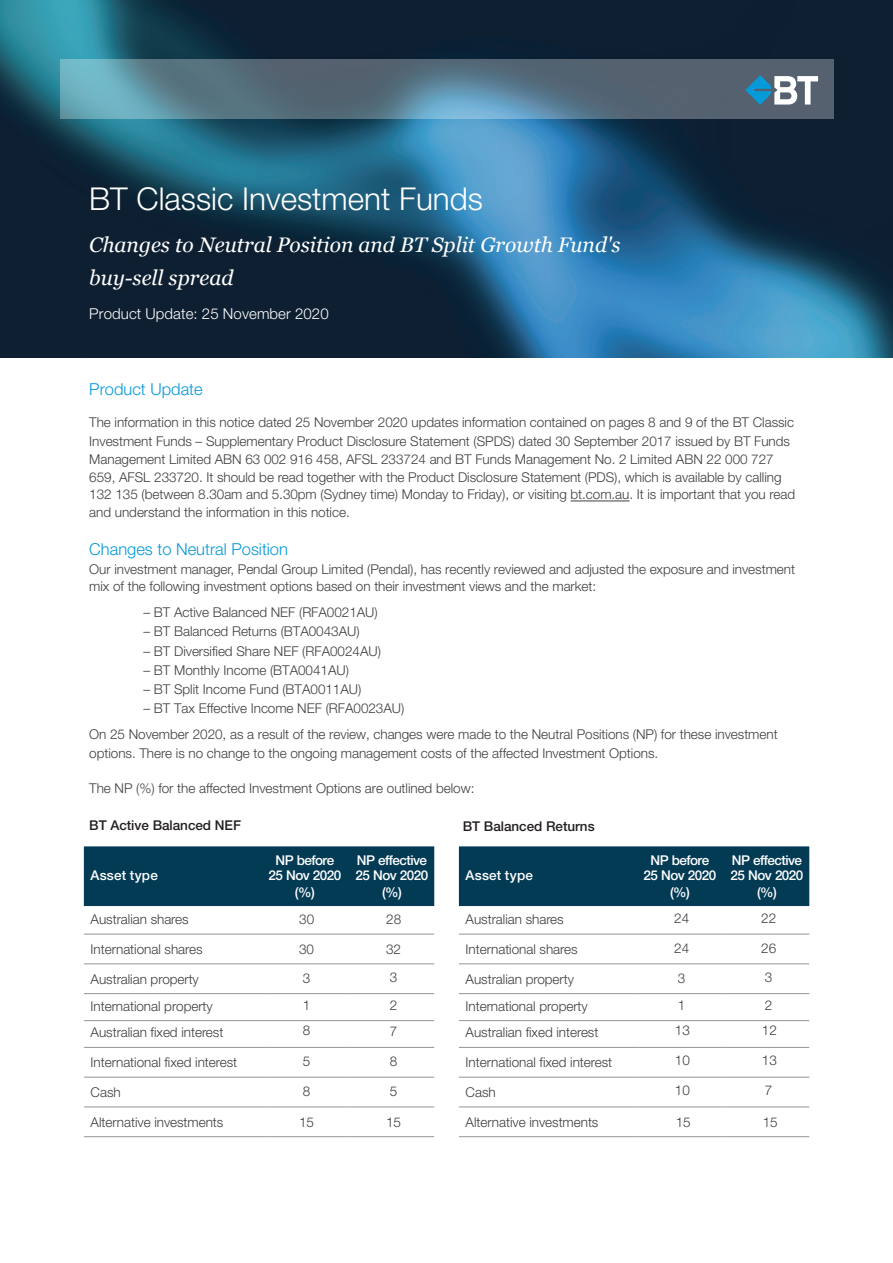
<style>
.page{position:relative;width:893px;height:1263px;background:#fff}
.page>*{position:absolute;margin:0;border:0;box-sizing:border-box;transform-origin:0 0}
.t1{font:300 31.5px "Helvetica Neue LT Std";color:#fff}
.t2{font:italic 21px/33.3px "Georgia";color:#fff}
.t3{font:300 16.5px "Helvetica Neue LT Std";color:#069ad9}
.t4{font:300 15px "Helvetica Neue LT Std";letter-spacing:.005em;color:#fff}
.t5{font:300 13.5px/18px "Helvetica Neue LT Std";letter-spacing:-.005em;color:#3e3e3f}
.t6{font:500 13.5px/15.3px "Helvetica Neue LT Std";letter-spacing:-.04em;color:#fff;text-align:center}
.t7{font:500 13.5px "Helvetica Neue LT Std";letter-spacing:-.005em;color:#231f20}
.t8{font:500 13.5px "Helvetica Neue LT Std";letter-spacing:.01em;color:#fff}
.s1{font-style:inherit}
</style>
<div class="page">
<img style="left:0;top:0;width:893px;height:357px">
<svg style="left:60px;top:60px;width:773px;height:59px;background:#597687"></svg>
<svg style="left:745px;top:75px;width:73px;height:30px"></svg>
<hr style="left:571px;top:501px;width:58px;height:1px;background:#3e3e3f">
<div style="left:84px;top:846px;width:350px;height:60px;background:#033b55"></div>
<hr style="left:84px;top:934px;width:180px;height:1px;background:#939598">
<hr style="left:84px;top:963px;width:180px;height:1px;background:#939598">
<hr style="left:84px;top:993px;width:180px;height:1px;background:#939598">
<hr style="left:84px;top:1047px;width:180px;height:1px;background:#939598">
<hr style="left:84px;top:1077px;width:180px;height:1px;background:#939598">
<hr style="left:84px;top:1107px;width:180px;height:1px;background:#939598">
<hr style="left:84px;top:1136px;width:180px;height:1px;background:#939598">
<hr style="left:264px;top:934px;width:85px;height:1px;background:#939598">
<hr style="left:349px;top:934px;width:85px;height:1px;background:#939598">
<hr style="left:264px;top:963px;width:85px;height:1px;background:#939598">
<hr style="left:349px;top:963px;width:85px;height:1px;background:#939598">
<hr style="left:264px;top:993px;width:85px;height:1px;background:#939598">
<hr style="left:349px;top:993px;width:85px;height:1px;background:#939598">
<hr style="left:264px;top:1047px;width:85px;height:1px;background:#939598">
<hr style="left:349px;top:1047px;width:85px;height:1px;background:#939598">
<hr style="left:264px;top:1077px;width:85px;height:1px;background:#939598">
<hr style="left:349px;top:1077px;width:85px;height:1px;background:#939598">
<hr style="left:264px;top:1107px;width:85px;height:1px;background:#939598">
<hr style="left:349px;top:1107px;width:85px;height:1px;background:#939598">
<hr style="left:264px;top:1136px;width:85px;height:1px;background:#939598">
<hr style="left:349px;top:1136px;width:85px;height:1px;background:#939598">
<hr style="left:84px;top:1020px;width:180px;height:1px;background:#939598">
<hr style="left:264px;top:1020px;width:85px;height:1px;background:#939598">
<hr style="left:349px;top:1020px;width:85px;height:1px;background:#939598">
<div style="left:459px;top:846px;width:350px;height:60px;background:#033b55"></div>
<hr style="left:459px;top:934px;width:180px;height:1px;background:#939598">
<hr style="left:459px;top:963px;width:180px;height:1px;background:#939598">
<hr style="left:459px;top:993px;width:180px;height:1px;background:#939598">
<hr style="left:459px;top:1047px;width:180px;height:1px;background:#939598">
<hr style="left:459px;top:1077px;width:180px;height:1px;background:#939598">
<hr style="left:459px;top:1107px;width:180px;height:1px;background:#939598">
<hr style="left:459px;top:1136px;width:180px;height:1px;background:#939598">
<hr style="left:639px;top:934px;width:85px;height:1px;background:#939598">
<hr style="left:724px;top:934px;width:85px;height:1px;background:#939598">
<hr style="left:639px;top:963px;width:85px;height:1px;background:#939598">
<hr style="left:724px;top:963px;width:85px;height:1px;background:#939598">
<hr style="left:639px;top:993px;width:85px;height:1px;background:#939598">
<hr style="left:724px;top:993px;width:85px;height:1px;background:#939598">
<hr style="left:639px;top:1047px;width:85px;height:1px;background:#939598">
<hr style="left:724px;top:1047px;width:85px;height:1px;background:#939598">
<hr style="left:639px;top:1077px;width:85px;height:1px;background:#939598">
<hr style="left:724px;top:1077px;width:85px;height:1px;background:#939598">
<hr style="left:639px;top:1107px;width:85px;height:1px;background:#939598">
<hr style="left:724px;top:1107px;width:85px;height:1px;background:#939598">
<hr style="left:639px;top:1136px;width:85px;height:1px;background:#939598">
<hr style="left:724px;top:1136px;width:85px;height:1px;background:#939598">
<hr style="left:459px;top:1020px;width:180px;height:1px;background:#939598">
<hr style="left:639px;top:1020px;width:85px;height:1px;background:#939598">
<hr style="left:724px;top:1020px;width:85px;height:1px;background:#939598">
<h1 class="t1" style="left:89px;top:180px;width:395px">BT Classic Investment Funds</h1>
<h2 class="t2" style="left:89px;top:228px;width:533px"><span class="s1">Changes to</span> Neutral Position and BT Split Growth Fund's buy-sell spread</h2>
<p class="t4" style="left:89px;top:305px;width:241px">Product Update: 25 November 2020</p>
<p class="t3" style="left:89px;top:379px;width:115px">Product Update</p>
<p class="t5" style="left:89px;top:413px;width:707px">The information in this notice dated 25 November 2020 updates information contained on pages 8 and 9 of the BT Classic Investment Funds – Supplementary Product Disclosure Statement (SPDS) dated 30 September 2017 issued by BT Funds Management Limited ABN 63 002 916 458, AFSL 233724 and BT Funds Management No. 2 Limited ABN 22 000 727<br>659, AFSL 233720. It should be read together with the Product Disclosure Statement (PDS), which is available by calling 132 135 (between 8.30am and 5.30pm (Sydney time) Monday to Friday), or visiting bt.com.au. It is important that you read and understand the information in this notice.</p>
<p class="t3" style="left:89px;top:538px;width:200px">Changes to Neutral Position</p>
<p class="t5" style="left:89px;top:560px;width:707px;line-height:17px">Our investment manager, Pendal Group Limited (Pendal), has recently reviewed and adjusted the exposure and investment mix of the following investment options based on their investment views and the market:</p>
<p class="t5" style="left:144px;top:603px;width:236px">– BT Active Balanced NEF (RFA0021AU)</p>
<p class="t5" style="left:144px;top:622px;width:218px">– BT Balanced Returns (BTA0043AU)</p>
<p class="t5" style="left:144px;top:641px;width:239px">– BT Diversified Share NEF (RFA0024AU)</p>
<p class="t5" style="left:144px;top:661px;width:207px">– BT Monthly Income (BTA0041AU)</p>
<p class="t5" style="left:144px;top:680px;width:219px">– BT Split Income Fund (BTA0011AU)</p>
<p class="t5" style="left:89px;top:695px;width:690px;line-height:26.1px;text-indent:54px">– BT Tax Effective Income NEF (RFA0023AU)<br>On 25 November 2020, as a result of the review, changes were made to the Neutral Positions (NP) for these investment</p>
<p class="t5" style="left:89px;top:744px;width:570px">options. There is no change to the ongoing management costs of the affected Investment Options.</p>
<p class="t5" style="left:89px;top:779px;width:387px">The NP (%) for the affected Investment Options are outlined below:</p>
<p class="t7" style="left:89px;top:817px;width:153px">BT Active Balanced NEF</p>
<p class="t8" style="left:91px;top:867px;width:69px">Asset type</p>
<p class="t6" style="left:269px;top:852px;width:74px">NP before<br>25 Nov 2020</p>
<p class="t6" style="left:295px;top:884px;width:21px">(%)</p>
<p class="t5" style="left:91px;top:910px;width:100px">Australian shares</p>
<p class="t5" style="left:299px;top:910px;width:16px">30</p>
<p class="t5" style="left:91px;top:940px;width:113px">International shares</p>
<p class="t5" style="left:299px;top:940px;width:16px">30</p>
<p class="t5" style="left:91px;top:969px;width:110px">Australian property</p>
<p class="t5" style="left:303px;top:968px;width:9px">3</p>
<p class="t6" style="left:356px;top:852px;width:74px;text-align:left">NP effective<br>25 Nov 2020</p>
<p class="t6" style="left:382px;top:884px;width:21px">(%)</p>
<p class="t5" style="left:386px;top:910px;width:16px">28</p>
<p class="t5" style="left:386px;top:935px;width:16px;line-height:27.8px">32<br>3</p>
<p class="t5" style="left:91px;top:996px;width:124px">International property</p>
<p class="t5" style="left:303px;top:995px;width:9px">1</p>
<p class="t5" style="left:390px;top:996px;width:9px">2</p>
<p class="t5" style="left:91px;top:1023px;width:134px">Australian fixed interest</p>
<p class="t5" style="left:303px;top:1021px;width:9px">8</p>
<p class="t5" style="left:91px;top:1053px;width:148px">International fixed interest</p>
<p class="t5" style="left:303px;top:1052px;width:9px">5</p>
<p class="t5" style="left:91px;top:1083px;width:32px">Cash</p>
<p class="t5" style="left:303px;top:1082px;width:9px">8</p>
<p class="t5" style="left:91px;top:1112px;width:134px">Alternative investments</p>
<p class="t5" style="left:299px;top:1112px;width:16px">15</p>
<p class="t5" style="left:390px;top:1022px;width:9px">7</p>
<p class="t5" style="left:390px;top:1052px;width:9px">8</p>
<p class="t5" style="left:390px;top:1082px;width:9px">5</p>
<p class="t5" style="left:386px;top:1112px;width:16px">15</p>
<p class="t7" style="left:463px;top:818px;width:133px">BT Balanced Returns</p>
<p class="t8" style="left:466px;top:867px;width:69px">Asset type</p>
<p class="t6" style="left:644px;top:852px;width:74px">NP before<br>25 Nov 2020</p>
<p class="t6" style="left:670px;top:884px;width:21px">(%)</p>
<p class="t5" style="left:466px;top:910px;width:100px">Australian shares</p>
<p class="t5" style="left:674px;top:909px;width:16px">24</p>
<p class="t5" style="left:466px;top:940px;width:113px">International shares</p>
<p class="t5" style="left:674px;top:939px;width:16px">24</p>
<p class="t5" style="left:466px;top:969px;width:110px">Australian property</p>
<p class="t5" style="left:678px;top:968px;width:9px">3</p>
<p class="t6" style="left:731px;top:852px;width:74px;text-align:left">NP effective<br>25 Nov 2020</p>
<p class="t6" style="left:757px;top:884px;width:21px">(%)</p>
<p class="t5" style="left:761px;top:909px;width:16px">22</p>
<p class="t5" style="left:761px;top:933px;width:16px;line-height:28.8px">26<br>3</p>
<p class="t5" style="left:466px;top:996px;width:124px">International property</p>
<p class="t5" style="left:678px;top:995px;width:9px">1</p>
<p class="t5" style="left:765px;top:996px;width:9px">2</p>
<p class="t5" style="left:466px;top:1023px;width:134px">Australian fixed interest</p>
<p class="t5" style="left:675px;top:1021px;width:16px">13</p>
<p class="t5" style="left:466px;top:1053px;width:148px">International fixed interest</p>
<p class="t5" style="left:675px;top:1051px;width:16px">10</p>
<p class="t5" style="left:466px;top:1083px;width:32px">Cash</p>
<p class="t5" style="left:675px;top:1081px;width:16px">10</p>
<p class="t5" style="left:466px;top:1112px;width:134px">Alternative investments</p>
<p class="t5" style="left:676px;top:1112px;width:16px">15</p>
<p class="t5" style="left:762px;top:1021px;width:16px">12</p>
<p class="t5" style="left:762px;top:1051px;width:16px">13</p>
<p class="t5" style="left:765px;top:1081px;width:9px">7</p>
<p class="t5" style="left:763px;top:1112px;width:16px">15</p>
</div>
